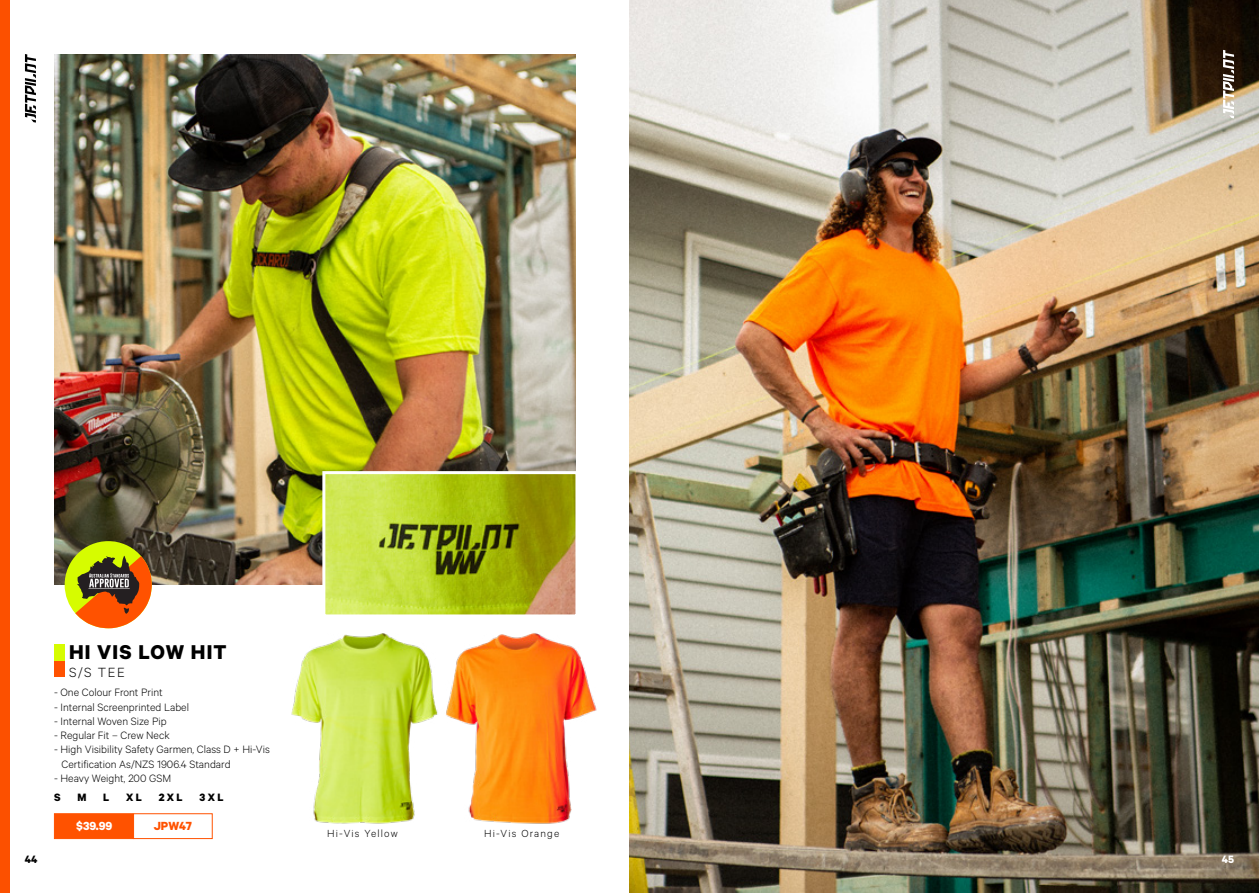
<style>
.page{position:relative;width:1259px;height:893px;background:#fff}
.page>*{position:absolute;margin:0;border:0;box-sizing:border-box;transform-origin:0 0}
.t1{font:700 22.5px "Calibre";letter-spacing:.05em;color:#000}
.t2{font:300 15px "Calibre";color:#000}
.t3{font:700 13.2px "Calibre";color:#fff}
.t4{font:700 13.2px "Calibre";letter-spacing:-.005em;color:#ff5200}
.t5{font:300 12px/14.2px "Calibre";color:#000}
.t6{font:700 12px "Calibre";letter-spacing:.2em;color:#000}
.t7{font:700 12px "Calibre";color:#fff}
.t8{font:300 11.55px "Calibre";letter-spacing:.1em;color:#000}
</style>
<div class="page">
<img style="left:54px;top:54px;width:521px;height:531px">
<img style="left:451px;top:633px;width:146px;height:191px">
<img style="left:291px;top:633px;width:160px;height:191px">
<svg style="left:65px;top:541px;width:87px;height:87px"></svg>
<div style="left:54px;top:813px;width:79px;height:26px;background:#ff5200;border:1px solid #ff5200"></div>
<div style="left:133px;top:813px;width:80px;height:26px;border:1px solid #ff5200"></div>
<div style="left:54px;top:660px;width:11px;height:17px;background:#ff5200"></div>
<div style="left:54px;top:644px;width:11px;height:16px;background:#d6fc00"></div>
<svg style="left:321px;top:470px;width:255px;height:145px"></svg>
<img style="left:629px;top:0;width:630px;height:893px">
<svg style="left:1223px;top:50px;width:11px;height:68px"></svg>
<svg style="left:25px;top:54px;width:11px;height:69px"></svg>
<div style="left:0;top:0;width:9px;height:893px;background:#fc5000"></div>
<h1 class="t1" style="left:69px;top:638px;width:159px">HI VIS LOW HIT</h1>
<p class="t2" style="left:69px;top:663px;width:57px">S/S TEE</p>
<p class="t5" style="left:54px;top:685px;width:110px">- One Colour Front Print</p>
<p class="t5" style="left:54px;top:699px;width:136px">- Internal Screenprinted Label</p>
<p class="t5" style="left:54px;top:713px;width:114px">- Internal Woven Size Pip</p>
<p class="t5" style="left:54px;top:728px;width:117px">- Regular Fit – Crew Neck</p>
<p class="t5" style="left:62px;top:742px;width:210px;text-indent:-8px">- High Visibility Safety Garmen, Class D + Hi-Vis<br>Certification As/NZS 1906.4 Standard</p>
<p class="t5" style="left:54px;top:770px;width:119px">- Heavy Weight, 200 GSM</p>
<p class="t6" style="left:54px;top:790px;width:8px">S</p>
<p class="t6" style="left:77px;top:790px;width:11px">M</p>
<p class="t6" style="left:103px;top:790px;width:8px">L</p>
<p class="t6" style="left:126px;top:790px;width:17px">XL</p>
<p class="t6" style="left:159px;top:790px;width:26px">2XL</p>
<p class="t6" style="left:199px;top:790px;width:26px">3XL</p>
<p class="t3" style="left:76px;top:818px;width:38px">$39.99</p>
<p class="t4" style="left:154px;top:818px;width:40px">JPW47</p>
<p class="t8" style="left:327px;top:827px;width:72px">Hi-Vis Yellow</p>
<p class="t8" style="left:484px;top:827px;width:77px">Hi-Vis Orange</p>
<p class="t6" style="left:25px;top:852px;width:14px">44</p>
<p class="t7" style="left:1221px;top:852px;width:14px">45</p>
</div>
